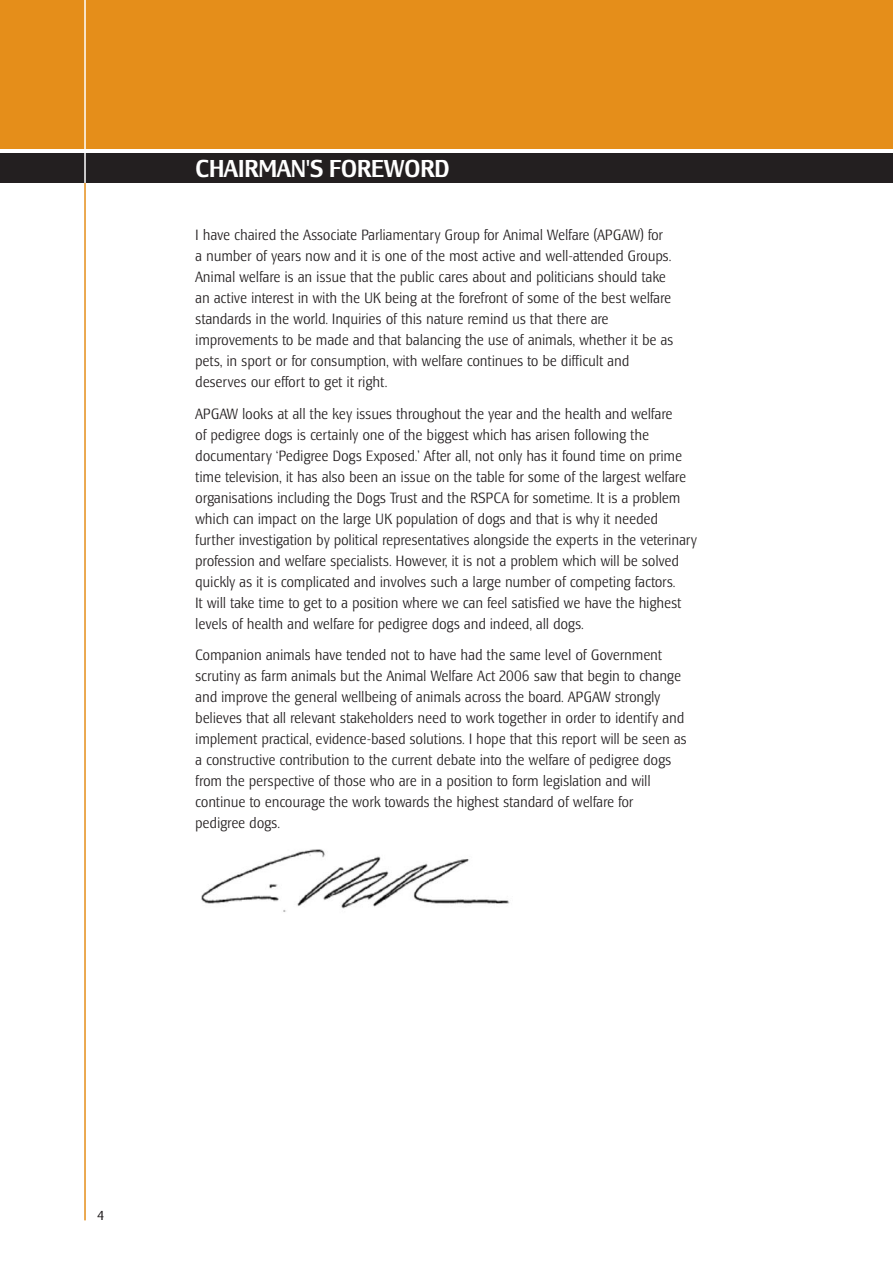
<style>
.page{position:relative;width:893px;height:1263px;background:#fff}
.page>*{position:absolute;margin:0;border:0;box-sizing:border-box;transform-origin:0 0}
.t1{font:500 condensed 25.5px "Lesmore";color:#fff}
.t2{font:300 condensed 15px/21px "Lesmore";letter-spacing:.025em;color:#231f20}
.t3{font:condensed 13.5px "Lesmore";color:#231f20}
</style>
<div class="page">
<div style="left:0;top:0;width:893px;height:149px;background:#e58e1a"></div>
<div style="left:0;top:153px;width:893px;height:30px;background:#231f20"></div>
<hr style="left:84px;top:183px;width:2px;height:1037px;background:#e58e1a">
<hr style="left:84px;top:0;width:2px;height:183px;background:#fff">
<img style="left:201px;top:849px;width:309px;height:63px">
<h1 class="t1" style="left:196px;top:154px;width:255px">CHAIRMAN'S FOREWORD</h1>
<p class="t2" style="left:196px;top:224px;width:479px">I have chaired the Associate Parliamentary Group for Animal Welfare (APGAW) for<br>a number of years now and it is one of the most active and well-attended Groups.<br>Animal welfare is an issue that the public cares about and politicians should take an active interest in with the UK being at the forefront of some of the best welfare standards in the world. Inquiries of this nature remind us that there are improvements to be made and that balancing the use of animals, whether it be as pets, in sport or for consumption, with welfare continues to be difficult and deserves our effort to get it right.</p>
<p class="t2" style="left:196px;top:403px;width:503px">APGAW looks at all the key issues throughout the year and the health and welfare<br>of pedigree dogs is certainly one of the biggest which has arisen following the documentary ‘Pedigree Dogs Exposed.’ After all, not only has it found time on prime time television, it has also been an issue on the table for some of the largest welfare organisations including the Dogs Trust and the RSPCA for sometime. It is a problem which can impact on the large UK population of dogs and that is why it needed further investigation by political representatives alongside the experts in the veterinary profession and welfare specialists. However, it is not a problem which will be solved quickly as it is complicated and involves such a large number of competing factors.<br>It will take time to get to a position where we can feel satisfied we have the highest levels of health and welfare for pedigree dogs and indeed, all dogs.</p>
<p class="t2" style="left:196px;top:644px;width:492px">Companion animals have tended not to have had the same level of Government scrutiny as farm animals but the Animal Welfare Act 2006 saw that begin to change and improve the general wellbeing of animals across the board. APGAW strongly believes that all relevant stakeholders need to work together in order to identify and implement practical, evidence-based solutions. I hope that this report will be seen as a constructive contribution to the current debate into the welfare of pedigree dogs from the perspective of those who are in a position to form legislation and will continue to encourage the work towards the highest standard of welfare for pedigree dogs.</p>
<p class="t3" style="left:98px;top:1208px;width:7px">4</p>
</div>
